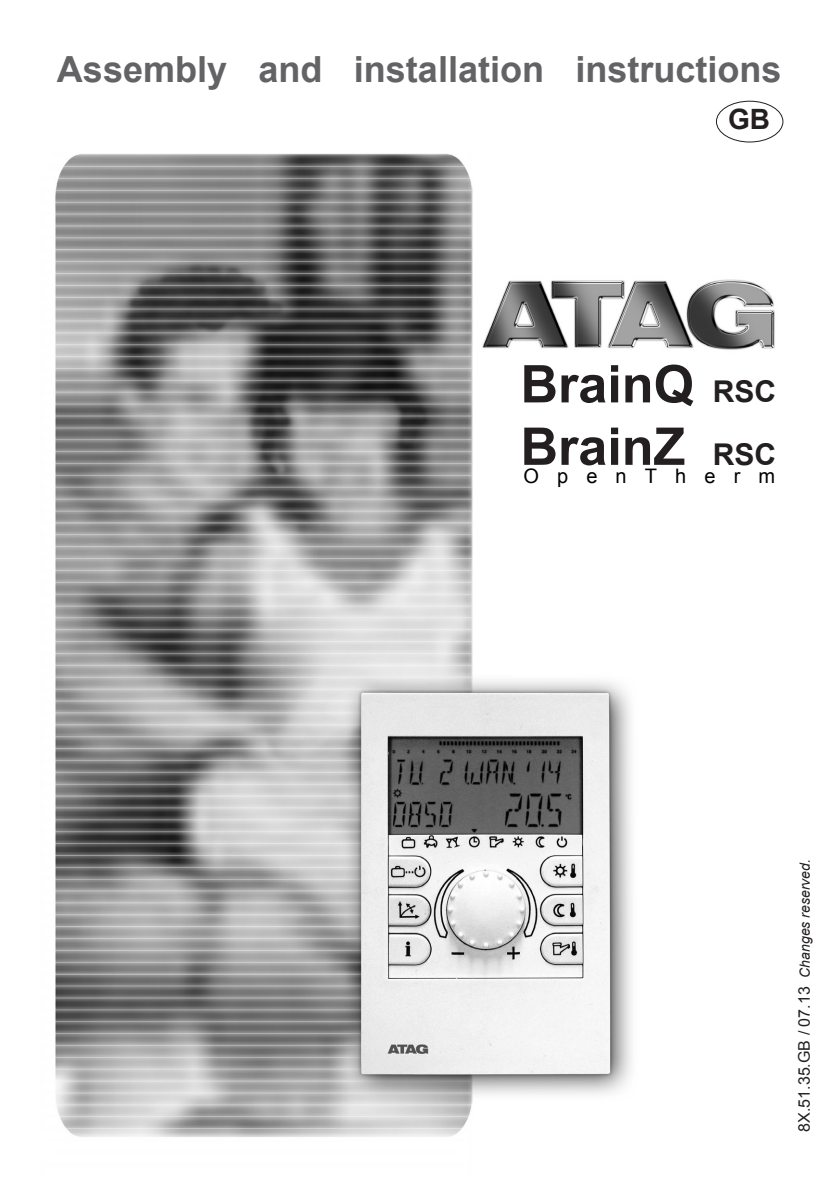
<style>
.page{position:relative;width:840px;height:1191px;background:#fff}
.page>*{position:absolute;margin:0;border:0;box-sizing:border-box;transform-origin:0 0}
.t1{font:700 52px "Arial";color:#231f20}
.Gewone_tekst{font:700 36px "Arial";color:#636366}
.Gewone_tekst-2{font:700 28px "Arial";color:#231f20}
.t2{font:20px "Arial";letter-spacing:.905em;color:#000}
.Gewone_tekst-3{font:16px "Arial";color:#231f20}
.s1{font-size:30px}
.s2{font-style:italic;font-size:14px}
</style>
<div class="page">
<div style="left:715px;top:101px;width:67px;height:41px;border:1px solid #231f20;border-radius:50%"></div>
<img style="left:55px;top:153px;width:720px;height:984px">
<p class="Gewone_tekst" style="left:57px;top:46px;width:725px">Assembly and installation instructions</p>
<p class="Gewone_tekst-2" style="left:727px;top:101px;width:43px">GB</p>
<p class="t1" style="left:520px;top:350px;width:257px">BrainQ <span class="s1">RSC</span></p>
<p class="t1" style="left:520px;top:412px;width:257px">BrainZ <span class="s1">RSC</span></p>
<p class="t2" style="left:523px;top:462px;width:253px">OpenTherm</p>
<p class="Gewone_tekst-3" style="left:793px;top:1131px;width:274px;rotate:-90deg">8X.51.35.GB / 07.13 <span class="s2">Changes reserved.</span></p>
</div>
